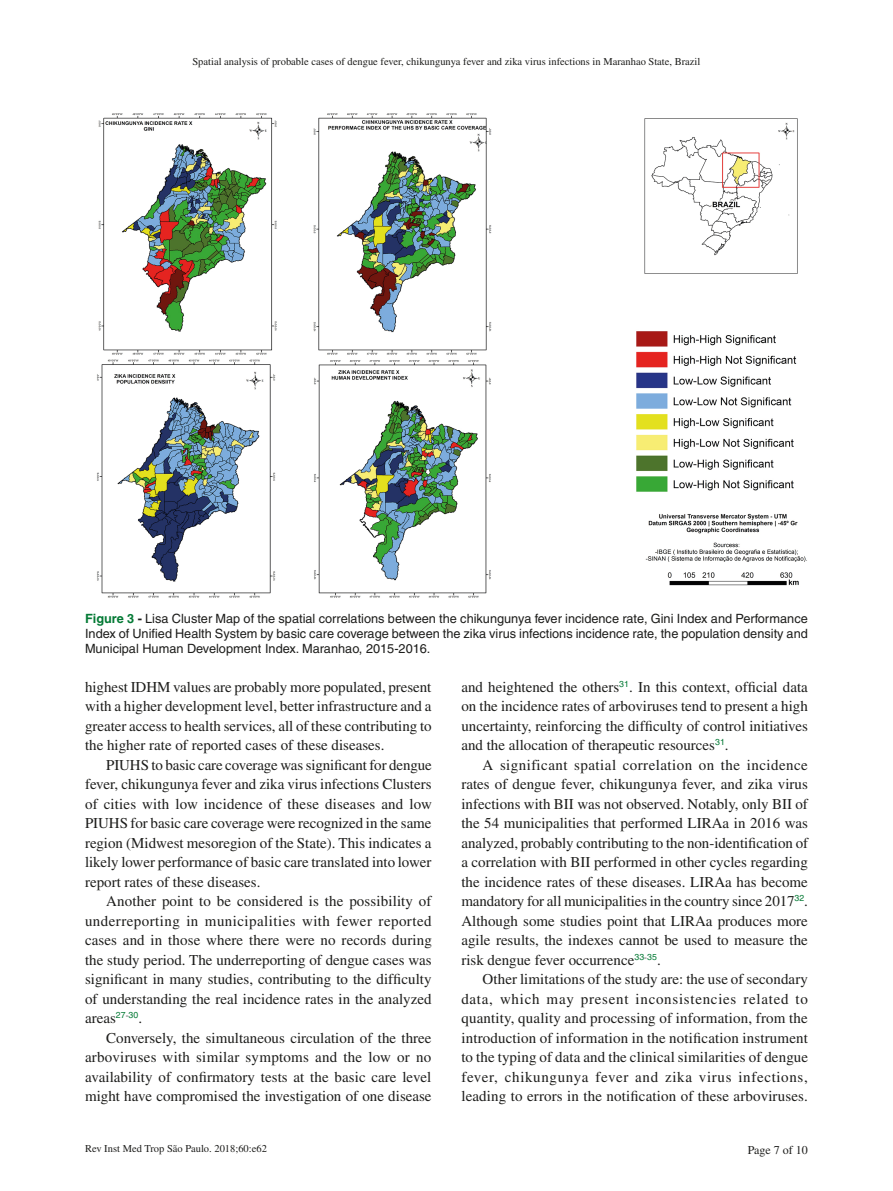
<style>
.page{position:relative;width:893px;height:1191px;background:#fff}
.page>*{position:absolute;margin:0;border:0;box-sizing:border-box;transform-origin:0 0}
.t1{font:15px/19.5px "Times";color:#1d1d1b;text-align:justify}
.Figura{font:12.75px/15px "Helvetica";color:#1d1d1b;text-align:justify}
.t2{font:12px "Times";color:#1d1d1b}
.t3{font:10.5px "Times";color:#1d1d1b}
.s1{font-weight:700;color:#047a35}
.s2{font-weight:700}
</style>
<div class="page">
<img style="left:97px;top:113px;width:710px;height:485px">
<p class="t3" style="left:192px;top:56px;width:510px">Spatial analysis of probable cases of dengue fever, chikungunya fever and zika virus infections in Maranhao State, Brazil</p>
<p class="Figura" style="left:85px;top:610px;width:724px"><span class="s1">Figure 3</span> <span class="s2">-</span> Lisa Cluster Map of the spatial correlations between the chikungunya fever incidence rate, Gini Index and Performance Index of Unified Health System by basic care coverage between the zika virus infections incidence rate, the population density and Municipal Human Development Index. Maranhao, 2015-2016.</p>
<p class="t1" style="left:85px;top:676px;width:348px">highest IDHM values are probably more populated, present with a higher development level, better infrastructure and a greater access to health services, all of these contributing to the higher rate of reported cases of these diseases.</p>
<p class="t1" style="left:85px;top:754px;width:348px;text-indent:21px">PIUHS to basic care coverage was significant for dengue fever, chikungunya fever and zika virus infections Clusters of cities with low incidence of these diseases and low PIUHS for basic care coverage were recognized in the same region (Midwest mesoregion of the State). This indicates a likely lower performance of basic care translated into lower report rates of these diseases.</p>
<p class="t1" style="left:85px;top:891px;width:348px;text-indent:21px">Another point to be considered is the possibility of underreporting in municipalities with fewer reported cases and in those where there were no records during the study period. The underreporting of dengue cases was significant in many studies, contributing to the difficulty of understanding the real incidence rates in the analyzed areas<sup>27</sup><sup>-</sup><sup>30</sup>.</p>
<p class="t1" style="left:85px;top:1027px;width:348px;text-indent:21px">Conversely, the simultaneous circulation of the three arboviruses with similar symptoms and the low or no availability of confirmatory tests at the basic care level might have compromised the investigation of one disease</p>
<p class="t3" style="left:85px;top:1143px;width:183px">Rev Inst Med Trop São Paulo. 2018;60:e62</p>
<p class="t1" style="left:461px;top:676px;width:348px">and heightened the others<sup>31</sup>. In this context, official data on the incidence rates of arboviruses tend to present a high uncertainty, reinforcing the difficulty of control initiatives and the allocation of therapeutic resources<sup>31</sup>.</p>
<p class="t1" style="left:461px;top:754px;width:348px;text-indent:21px">A significant spatial correlation on the incidence rates of dengue fever, chikungunya fever, and zika virus infections with BII was not observed. Notably, only BII of the 54 municipalities that performed LIRAa in 2016 was analyzed, probably contributing to the non-identification of a correlation with BII performed in other cycles regarding the incidence rates of these diseases. LIRAa has become mandatory for all municipalities in the country since 2017<sup>32</sup>.<br>Although some studies point that LIRAa produces more agile results, the indexes cannot be used to measure the risk dengue fever occurrence<sup>33</sup><sup>-</sup><sup>35</sup>.</p>
<p class="t1" style="left:461px;top:969px;width:348px;text-indent:21px">Other limitations of the study are: the use of secondary data, which may present inconsistencies related to quantity, quality and processing of information, from the introduction of information in the notification instrument to the typing of data and the clinical similarities of dengue fever, chikungunya fever and zika virus infections, leading to errors in the notification of these arboviruses.</p>
<p class="t2" style="left:748px;top:1142px;width:62px">Page 7 of 10</p>
</div>
